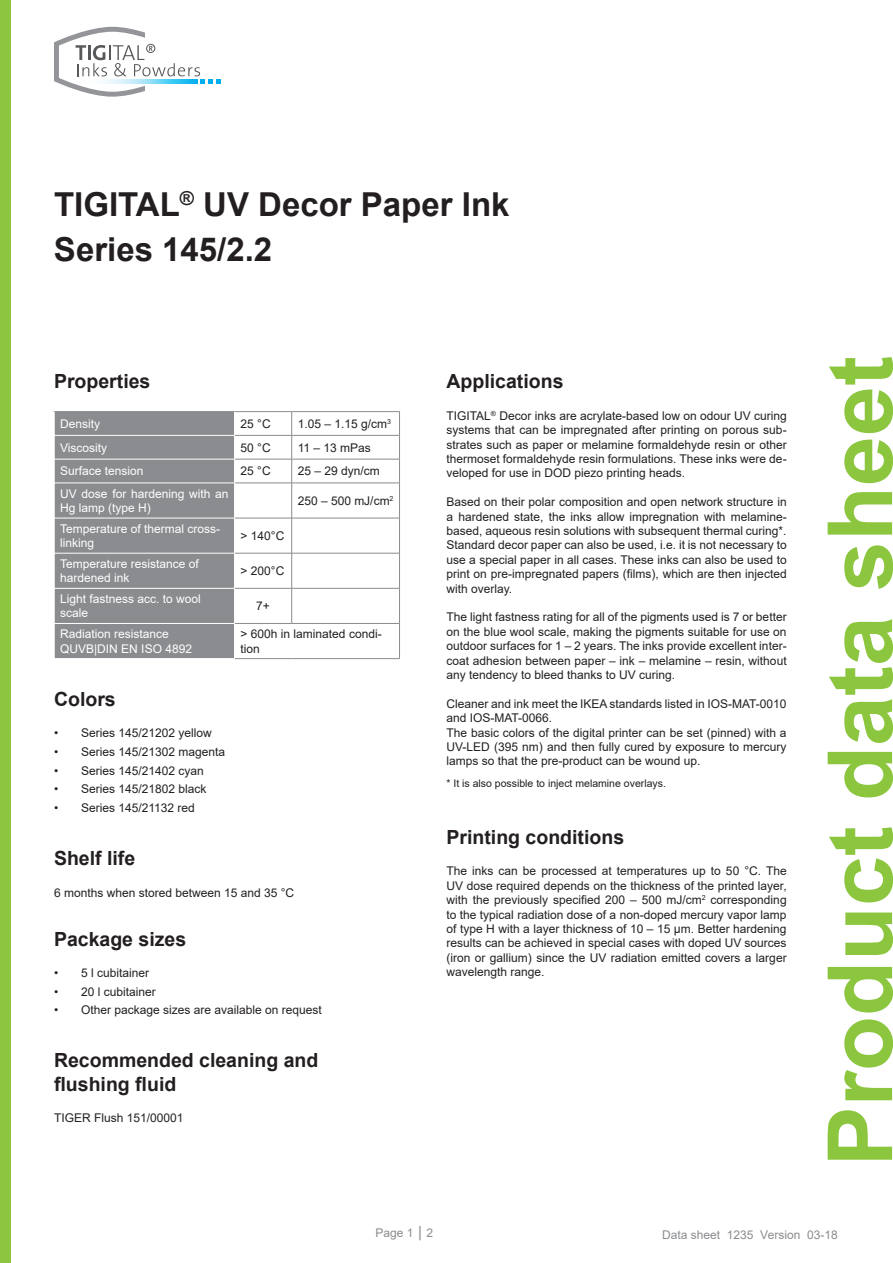
<style>
.page{position:relative;width:893px;height:1263px;background:#fff}
.page>*{position:absolute;margin:0;border:0;box-sizing:border-box;transform-origin:0 0}
.t1{font:700 90px "Arial";color:#8bc63e}
.t2{font:700 33px/45px "Arial";color:#231f20}
.t3{font:700 19.5px/23.4px "Arial";color:#231f20}
.t4{font:12px/14.4px "Arial";color:#231f20;text-align:justify}
.t5{font:12px/14.4px "Arial";color:#fff}
.t6{font:12px "Arial";color:#8a8c8f}
.t7{font:10.5px "Arial";color:#231f20}
.s1{font-size:15px}
</style>
<div class="page">
<svg style="left:54px;top:27px;width:167px;height:70px"></svg>
<div style="left:0;top:0;width:11px;height:1263px;background:#8bc63e"></div>
<hr style="left:54px;top:411px;width:181px;height:1px;background:#8a8c8f">
<hr style="left:235px;top:411px;width:57px;height:1px;background:#8a8c8f">
<hr style="left:235px;top:435px;width:57px;height:1px;background:#8a8c8f">
<hr style="left:292px;top:411px;width:108px;height:1px;background:#8a8c8f">
<hr style="left:292px;top:435px;width:108px;height:1px;background:#8a8c8f">
<hr style="left:235px;top:459px;width:57px;height:1px;background:#8a8c8f">
<hr style="left:292px;top:459px;width:108px;height:1px;background:#8a8c8f">
<svg style="left:291px;top:412px;width:1px;height:71px"></svg>
<svg style="left:399px;top:412px;width:1px;height:71px"></svg>
<hr style="left:235px;top:483px;width:57px;height:1px;background:#8a8c8f">
<hr style="left:235px;top:518px;width:57px;height:1px;background:#8a8c8f">
<hr style="left:235px;top:553px;width:57px;height:1px;background:#8a8c8f">
<hr style="left:235px;top:588px;width:57px;height:1px;background:#8a8c8f">
<hr style="left:235px;top:623px;width:57px;height:1px;background:#8a8c8f">
<hr style="left:292px;top:623px;width:108px;height:1px;background:#8a8c8f">
<hr style="left:235px;top:658px;width:57px;height:1px;background:#8a8c8f">
<hr style="left:292px;top:658px;width:108px;height:1px;background:#8a8c8f">
<hr style="left:292px;top:483px;width:108px;height:1px;background:#8a8c8f">
<hr style="left:291px;top:483px;width:1px;height:35px;background:#8a8c8f">
<hr style="left:399px;top:483px;width:1px;height:35px;background:#8a8c8f">
<hr style="left:292px;top:518px;width:108px;height:1px;background:#8a8c8f">
<hr style="left:291px;top:518px;width:1px;height:35px;background:#8a8c8f">
<hr style="left:399px;top:518px;width:1px;height:35px;background:#8a8c8f">
<hr style="left:292px;top:553px;width:108px;height:1px;background:#8a8c8f">
<hr style="left:291px;top:553px;width:1px;height:35px;background:#8a8c8f">
<hr style="left:399px;top:553px;width:1px;height:35px;background:#8a8c8f">
<hr style="left:292px;top:588px;width:108px;height:1px;background:#8a8c8f">
<hr style="left:291px;top:588px;width:1px;height:35px;background:#8a8c8f">
<hr style="left:399px;top:588px;width:1px;height:35px;background:#8a8c8f">
<hr style="left:399px;top:624px;width:1px;height:34px;background:#8a8c8f">
<div style="left:54px;top:412px;width:181px;height:247px;background:#8a8c8f"></div>
<hr style="left:54px;top:483px;width:181px;height:1px;background:#fff">
<hr style="left:54px;top:483px;width:1px;height:35px;background:#fff">
<hr style="left:234px;top:483px;width:1px;height:35px;background:#fff">
<hr style="left:54px;top:518px;width:1px;height:35px;background:#fff">
<hr style="left:234px;top:518px;width:1px;height:35px;background:#fff">
<hr style="left:54px;top:553px;width:1px;height:35px;background:#fff">
<hr style="left:234px;top:553px;width:1px;height:35px;background:#fff">
<hr style="left:54px;top:588px;width:1px;height:35px;background:#fff">
<hr style="left:234px;top:588px;width:1px;height:35px;background:#fff">
<hr style="left:54px;top:624px;width:1px;height:34px;background:#fff">
<hr style="left:234px;top:624px;width:1px;height:34px;background:#fff">
<h2 class="t2" style="left:54px;top:182px;width:457px">TIGITAL<sup>®</sup> UV Decor Paper Ink<br>Series 145/2.2</h2>
<h3 class="t3" style="left:54px;top:370px;width:98px">Properties</h3>
<p class="t5" style="left:60px;top:416px;width:42px">Density</p>
<p class="t4" style="left:241px;top:416px;width:32px">25 °C</p>
<p class="t4" style="left:298px;top:416px;width:95px">1.05 – 1.15 g/cm<sup>3</sup></p>
<p class="t5" style="left:60px;top:440px;width:49px">Viscosity</p>
<p class="t4" style="left:241px;top:440px;width:32px">50 °C</p>
<p class="t4" style="left:298px;top:440px;width:75px">11 – 13 mPas</p>
<p class="t5" style="left:60px;top:464px;width:85px">Surface tension</p>
<p class="t4" style="left:241px;top:464px;width:32px">25 °C</p>
<p class="t4" style="left:298px;top:464px;width:84px">25 – 29 dyn/cm</p>
<p class="t5" style="left:60px;top:486px;width:170px">UV dose for hardening with an<br>Hg lamp (type H)</p>
<p class="t4" style="left:298px;top:493px;width:97px">250 – 500 mJ/cm<sup>2</sup></p>
<p class="t5" style="left:60px;top:521px;width:162px">Temperature of thermal cross&shy;linking</p>
<p class="t4" style="left:241px;top:528px;width:45px">&gt; 140°C</p>
<p class="t5" style="left:60px;top:556px;width:140px">Temperature resistance of hardened ink</p>
<p class="t4" style="left:241px;top:564px;width:45px">&gt; 200°C</p>
<p class="t5" style="left:60px;top:592px;width:142px">Light fastness acc. to wool scale</p>
<p class="t4" style="left:256px;top:599px;width:15px">7+</p>
<p class="t5" style="left:60px;top:627px;width:133px">Radiation resistance<br>QUVB|DIN EN ISO 4892</p>
<p class="t4" style="left:241px;top:627px;width:143px">&gt; 600h in laminated condi&shy;tion</p>
<h3 class="t3" style="left:54px;top:688px;width:63px">Colors</h3>
<p class="t4" style="left:54px;top:726px;width:159px">• Series 145/21202 yellow</p>
<p class="t4" style="left:54px;top:744px;width:173px">• Series 145/21302 magenta</p>
<p class="t4" style="left:54px;top:763px;width:151px">• Series 145/21402 cyan</p>
<p class="t4" style="left:54px;top:782px;width:154px">• Series 145/21802 black</p>
<p class="t4" style="left:54px;top:800px;width:142px">• Series 145/21132 red</p>
<h3 class="t3" style="left:54px;top:847px;width:83px">Shelf life</h3>
<p class="t4" style="left:54px;top:885px;width:242px">6 months when stored between 15 and 35 °C</p>
<h3 class="t3" style="left:54px;top:927px;width:134px">Package sizes</h3>
<p class="t4" style="left:54px;top:965px;width:97px">• 5 l cubitainer</p>
<p class="t4" style="left:54px;top:984px;width:103px">• 20 l cubitainer</p>
<p class="t4" style="left:54px;top:1003px;width:269px">• Other package sizes are available on request</p>
<h3 class="t3" style="left:54px;top:1049px;width:266px">Recommended cleaning and flushing fluid</h3>
<p class="t4" style="left:54px;top:1111px;width:131px">TIGER Flush 151/00001</p>
<h3 class="t3" style="left:446px;top:370px;width:119px">Applications</h3>
<p class="t4" style="left:446px;top:408px;width:342px">TIGITAL<sup>®</sup> Decor inks are acrylate-based low on odour UV curing systems that can be impregnated after printing on porous sub&shy;strates such as paper or melamine formaldehyde resin or other thermoset formaldehyde resin formulations. These inks were de&shy;veloped for use in DOD piezo printing heads.</p>
<p class="t4" style="left:446px;top:495px;width:342px">Based on their polar composition and open network structure in a hardened state, the inks allow impregnation with melamine&shy;based, aqueous resin solutions with subsequent thermal curing*.<br>Standard decor paper can also be used, i.e. it is not necessary to use a special paper in all cases. These inks can also be used to print on pre-impregnated papers (films), which are then injected with overlay.</p>
<p class="t4" style="left:446px;top:610px;width:342px">The light fastness rating for all of the pigments used is 7 or better on the blue wool scale, making the pigments suitable for use on outdoor surfaces for 1 – 2 years. The inks provide excellent inter&shy;coat adhesion between paper – ink – melamine – resin, without any tendency to bleed thanks to UV curing.</p>
<p class="t4" style="left:446px;top:696px;width:342px;text-align:left">Cleaner and ink meet the IKEA standards listed in IOS-MAT-0010 and IOS-MAT-0066.<br>The basic colors of the digital printer can be set (pinned) with a UV-LED (395 nm) and then fully cured by exposure to mercury lamps so that the pre-product can be wound up.</p>
<p class="t7" style="left:446px;top:776px;width:221px">* It is also possible to inject melamine overlays.</p>
<h3 class="t3" style="left:446px;top:826px;width:179px">Printing conditions</h3>
<p class="t4" style="left:446px;top:864px;width:342px">The inks can be processed at temperatures up to 50 °C. The UV dose required depends on the thickness of the printed layer, with the previously specified 200 – 500 mJ/cm<sup>2</sup> corresponding to the typical radiation dose of a non-doped mercury vapor lamp of type H with a layer thickness of 10 – 15 µm. Better hardening results can be achieved in special cases with doped UV sources (iron or gallium) since the UV radiation emitted covers a larger wavelength range.</p>
<h1 class="t1" style="left:797px;top:1166px;width:812px;rotate:-90deg">Product data sheet</h1>
<p class="t6" style="left:376px;top:1225px;width:59px">Page 1 <span class="s1">|</span> 2</p>
<p class="t6" style="left:662px;top:1227px;width:177px">Data sheet 1235 Version 03-18</p>
</div>
